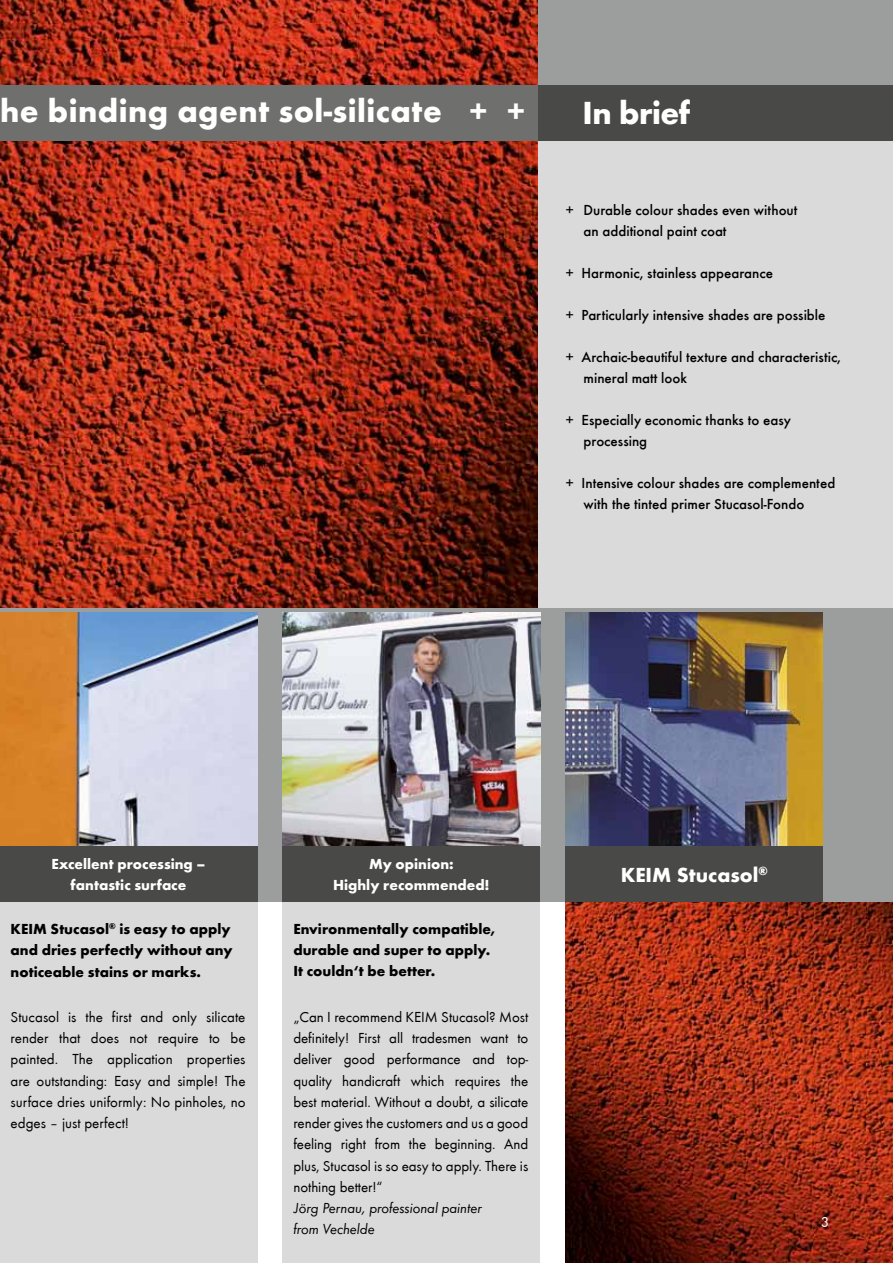
<style>
.page{position:relative;width:893px;height:1263px;background:#fff}
.page>*{position:absolute;margin:0;border:0;box-sizing:border-box;transform-origin:0 0}
.t1{font:700 33px "Futura T";letter-spacing:.015em;color:#fff}
.t2{font:700 21px "Futura T";color:#fff}
.t3{font:15px/21.3px "Futura T Boo";color:#000;text-align:justify}
.t4{font:500 15px/21px "Futura T";color:#000}
.t5{font:700 15px/21.3px "Futura T";color:#000}
.t6{font:700 15px/21px "Futura T";color:#fff;text-align:center}
.t7{font:15px/21.3px "Futura T Boo Obl";letter-spacing:-.005em;color:#000}
.t8{font:15px "Futura T Boo";color:#fff}
</style>
<div class="page">
<img style="left:0;top:0;width:539px;height:608px">
<div style="left:539px;top:0;width:354px;height:799px;background:#9c9d9d"></div>
<div style="left:539px;top:130px;width:354px;height:510px;background:#dadada"></div>
<img style="left:566px;top:901px;width:327px;height:362px">
<div style="left:0;top:608px;width:893px;height:293px;background:#9c9d9d"></div>
<div style="left:0;top:85px;width:544px;height:55px;background:#6f6f6e"></div>
<div style="left:0;top:689px;width:257px;height:574px;background:#dadada"></div>
<div style="left:283px;top:691px;width:257px;height:572px;background:#dadada"></div>
<img style="left:0;top:612px;width:257px;height:234px">
<img style="left:283px;top:612px;width:257px;height:234px">
<img style="left:566px;top:612px;width:257px;height:234px">
<div style="left:283px;top:846px;width:257px;height:55px;background:#494948"></div>
<div style="left:566px;top:846px;width:257px;height:55px;background:#494948"></div>
<div style="left:0;top:846px;width:257px;height:55px;background:#494948"></div>
<div style="left:539px;top:85px;width:354px;height:55px;background:#494948"></div>
<h1 class="t1" style="left:0;top:92px;width:527px">he binding agent sol-silicate + +</h1>
<h1 class="t1" style="left:583px;top:93px;width:109px">In brief</h1>
<p class="t4" style="left:584px;top:200px;width:215px;text-indent:-18px">+ Durable colour shades even without an additional paint coat</p>
<p class="t4" style="left:566px;top:263px;width:209px">+ Harmonic, stainless appearance</p>
<p class="t4" style="left:566px;top:305px;width:261px">+ Particularly intensive shades are possible</p>
<p class="t4" style="left:584px;top:347px;width:259px;text-indent:-18px">+ Archaic-beautiful texture and characteristic, mineral matt look</p>
<p class="t4" style="left:584px;top:410px;width:209px;text-indent:-18px">+ Especially economic thanks to easy processing</p>
<p class="t4" style="left:584px;top:473px;width:253px;text-indent:-18px">+ Intensive colour shades are complemented with the tinted primer Stucasol-Fondo</p>
<p class="t6" style="left:51px;top:853px;width:156px">Excellent processing – fantastic surface</p>
<p class="t5" style="left:11px;top:918px;width:223px">KEIM Stucasol<sup>®</sup> is easy to apply and dries perfectly without any noticeable stains or marks.</p>
<p class="t3" style="left:11px;top:1006px;width:236px">Stucasol is the first and only silicate render that does not require to be painted. The application properties are outstanding: Easy and simple! The surface dries uniformly: N o pinholes, no edges – just perfect!</p>
<p class="t6" style="left:333px;top:853px;width:158px">My opinion:<br>Highly recommended!</p>
<h2 class="t2" style="left:621px;top:862px;width:149px">KEIM Stucasol<sup>®</sup></h2>
<p class="t5" style="left:293px;top:918px;width:204px">Environmentally compatible, durable and super to apply.<br>It couldn‘t be better.</p>
<p class="t3" style="left:293px;top:1006px;width:236px">„Can I recommend KEI M Stucasol? Most definitely! First all tradesmen want to deliver good performance and top&shy;quality handicraft which requires the best material. Without a doubt, a silicate render gives the customers and us a good feeling right from the beginning. And plus, Stucasol is so easy to apply. There is nothing better!“</p>
<p class="t7" style="left:293px;top:1197px;width:190px">Jörg Pernau, professional painter from Vechelde</p>
<p class="t8" style="left:821px;top:1214px;width:10px">3</p>
</div>
